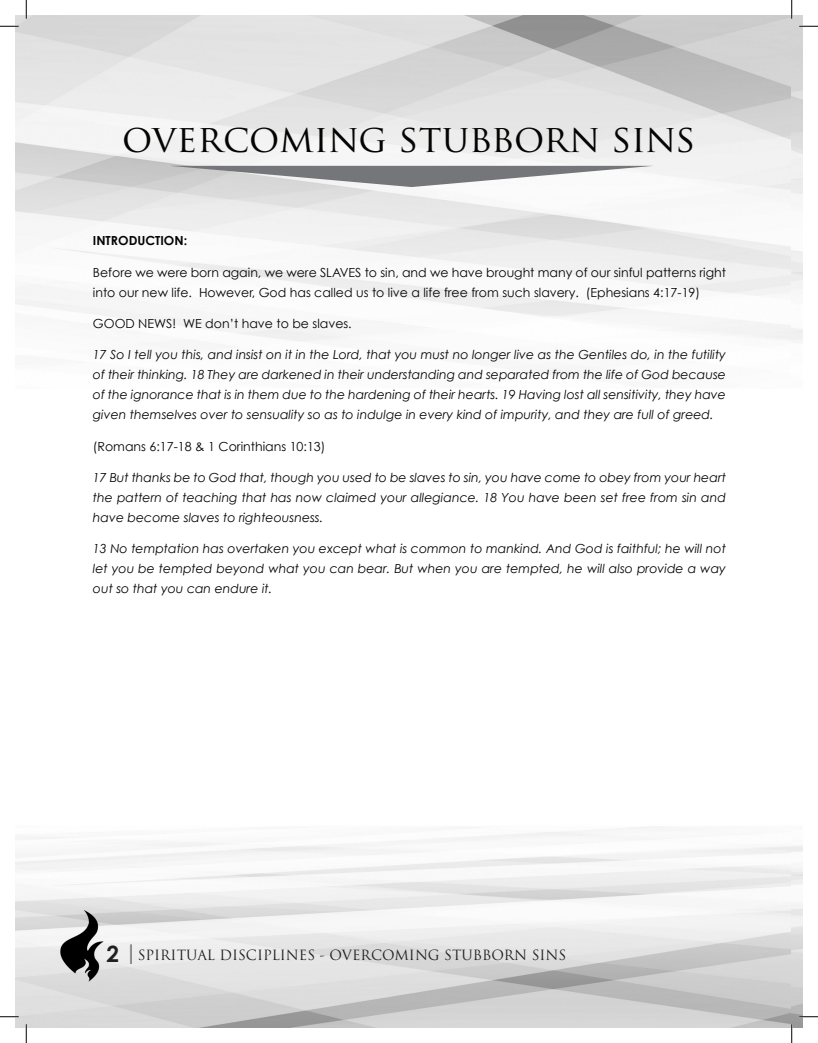
<style>
.page{position:relative;width:818px;height:1043px;background:#fff}
.page>*{position:absolute;margin:0;border:0;box-sizing:border-box;transform-origin:0 0}
.t1{font:37.5px "Trajan Pro";color:#040503}
.t2{font:13.75px "Trajan Pro";color:#231f20}
.Bullet_Points{font:italic 12.5px/20px "Century Gothic";color:#040503;text-align:justify}
.Bullet_Points-2{font:12.5px/20px "Century Gothic";color:#040503}
.Bullet_Points-3{font:700 12.5px "Century Gothic";color:#040503}
.s1{font-family:"Century Gothic";font-weight:700;font-size:22.5px}
.s2{font-family:"Century Gothic";font-weight:700;font-size:21.25px;color:#757679}
</style>
<div class="page">
<img style="left:15px;top:15px;width:787px;height:1012px">
<svg style="left:169px;top:166px;width:484px;height:21px"></svg>
<svg style="left:0;top:25px;width:19px;height:2px"></svg>
<svg style="left:799px;top:25px;width:19px;height:2px"></svg>
<svg style="left:0;top:1015px;width:19px;height:2px"></svg>
<svg style="left:799px;top:1015px;width:19px;height:2px"></svg>
<svg style="left:25px;top:0;width:2px;height:19px"></svg>
<svg style="left:25px;top:1024px;width:2px;height:18px"></svg>
<svg style="left:790px;top:0;width:2px;height:19px"></svg>
<svg style="left:790px;top:1024px;width:2px;height:18px"></svg>
<p class="t1" style="left:122px;top:114px;width:575px">overcoming stubborn sins</p>
<p class="Bullet_Points-3" style="left:93px;top:233px;width:96px">INTRODUCTION:</p>
<p class="Bullet_Points-2" style="left:93px;top:262px;width:634px">Before we were born again, we were SLAVES to sin, and we have brought many of our sinful patterns right into our new life. However, God has called us to live a life free from such slavery. (Ephesians 4:17-19)</p>
<p class="Bullet_Points-2" style="left:93px;top:313px;width:260px">GOOD NEWS! WE don’t have to be slaves.</p>
<p class="Bullet_Points" style="left:93px;top:344px;width:634px">17 So I tell you this, and insist on it in the Lord, that you must no longer live as the Gentiles do, in the futility of their thinking. 18 They are darkened in their understanding and separated from the life of God because of the ignorance that is in them due to the hardening of their hearts. 19 Having lost all sensitivity, they have given themselves over to sensuality so as to indulge in every kind of impurity, and they are full of greed.</p>
<p class="Bullet_Points-2" style="left:93px;top:436px;width:234px">(Romans 6:17-18 &amp; 1 Corinthians 10:13)</p>
<p class="Bullet_Points" style="left:93px;top:467px;width:634px">17 But thanks be to God that, though you used to be slaves to sin, you have come to obey from your heart the pattern of teaching that has now claimed your allegiance. 18 You have been set free from sin and have become slaves to righteousness.</p>
<p class="Bullet_Points" style="left:93px;top:538px;width:634px">13 No temptation has overtaken you except what is common to mankind. And God is faithful; he will not let you be tempted beyond what you can bear. But when you are tempted, he will also provide a way out so that you can endure it.</p>
<p class="t2" style="left:106px;top:946px;width:461px"><span class="s1">2</span> <span class="s2">|</span>SPIRITUAL DISCIPLINES - OVERCOMING STUBBORN SINS</p>
</div>
